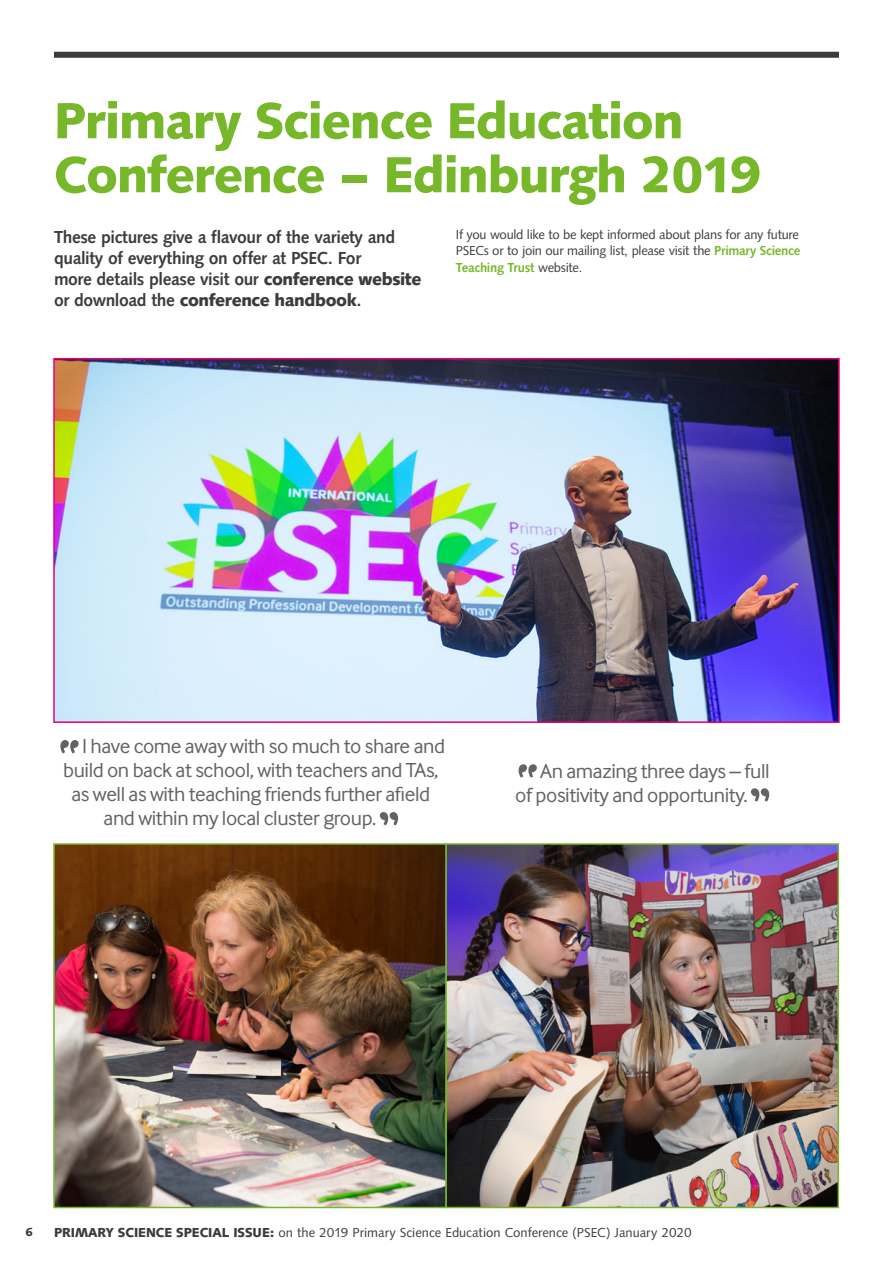
<style>
.page{position:relative;width:893px;height:1263px;background:#fff}
.page>*{position:absolute;margin:0;border:0;box-sizing:border-box;transform-origin:0 0}
.t1{font:700 52.5px/54px "Syntax T";letter-spacing:-.02em;color:#76b82a}
.t2{font:21px/24px "Inter Face";letter-spacing:-.02em;color:#646363}
.t3{font:500 18px/21px "Syntax T";letter-spacing:-.02em;color:#3c3c3b}
.t4{font:13.5px/16.5px "Syntax T";color:#3c3c3b;text-align:justify}
.t5{font:700 12px "Syntax T";color:#3c3c3b}
.s1{font-weight:700}
.s2{font-weight:500;color:#76b82a}
</style>
<div class="page">
<img style="left:56px;top:361px;width:781px;height:359px">
<div style="left:53px;top:358px;width:787px;height:365px;border:2px solid #e6007d"></div>
<img style="left:56px;top:846px;width:388px;height:359px">
<div style="left:53px;top:843px;width:394px;height:365px;border:2px solid #76b82a"></div>
<img style="left:448px;top:846px;width:388px;height:359px">
<div style="left:445px;top:843px;width:394px;height:365px;border:2px solid #76b82a"></div>
<div style="left:54px;top:52px;width:785px;height:6px;background:#3c3c3b"></div>
<svg style="left:518px;top:764px;width:19px;height:14px"></svg>
<svg style="left:751px;top:788px;width:18px;height:14px"></svg>
<svg style="left:60px;top:740px;width:19px;height:13px"></svg>
<svg style="left:380px;top:812px;width:18px;height:13px"></svg>
<h1 class="t1" style="left:54px;top:94px;width:709px">Primary Science Education<br>Conference – Edinburgh 2019</h1>
<h3 class="t3" style="left:54px;top:226px;width:369px">These pictures give a flavour of the variety and quality of everything on offer at PSEC. For<br>more details please visit our <span class="s1">conference website </span>or download the <span class="s1">conference handbook</span>.</h3>
<p class="t4" style="left:456px;top:226px;width:346px">If you would like to be kept informed about plans for any future PSECs or to join our mailing list, please visit the <span class="s2">Primary Science Teaching Trust</span> website.</p>
<h2 class="t2" style="left:82px;top:734px;width:364px">I have come away with so much to share and</h2>
<h2 class="t2" style="left:63px;top:758px;width:377px">build on back at school, with teachers and TAs,</h2>
<h2 class="t2" style="left:71px;top:782px;width:360px">as well as with teaching friends further afield</h2>
<h2 class="t2" style="left:104px;top:806px;width:274px">and within my local cluster group.</h2>
<h2 class="t2" style="left:515px;top:758px;width:256px;text-indent:25px">An amazing three days – full of positivity and opportunity.</h2>
<p class="t5" style="left:26px;top:1225px;width:9px">6</p>
<p class="t4" style="left:54px;top:1224px;width:639px"><span class="s1">PRIMARY SCIENCE SPECIAL ISSUE:</span> on the 2019 Primary Science Education Conference (PSEC) January 2020</p>
</div>
